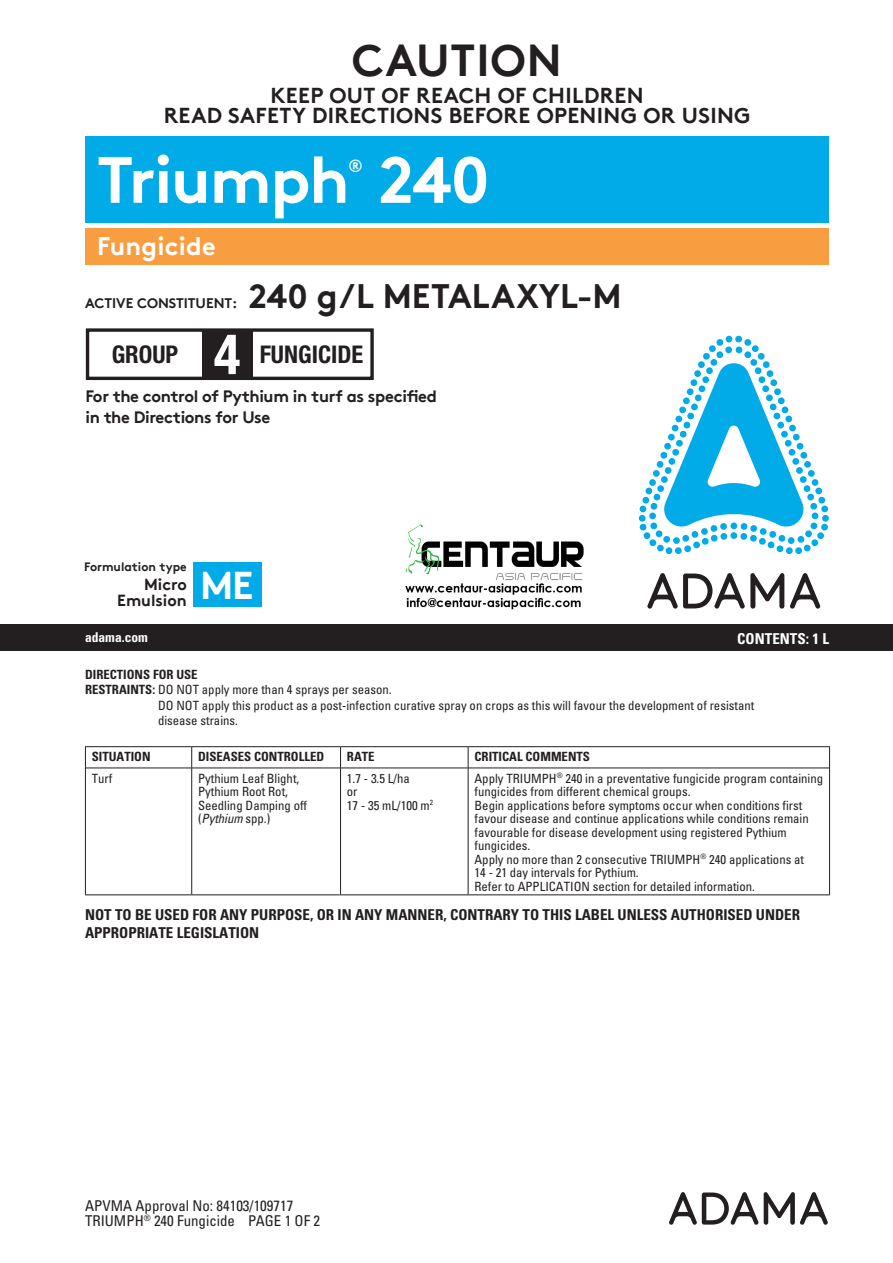
<style>
.page{position:relative;width:893px;height:1263px;background:#fff}
.page>*{position:absolute;margin:0;border:0;box-sizing:border-box;transform-origin:0 0}
.t1{font:700 65.25px "Brown TT";letter-spacing:-.02em;color:#fff}
.t2{font:700 condensed 55.5px "Helvetica Neue";color:#fff}
.t3{font:700 44.85px "Brown TT";letter-spacing:.02em;color:#231f20}
.t4{font:700 38.7px "Brown TT";color:#fff}
.t5{font:700 33.9px "Brown TT";color:#231f20}
.t6{font:700 25.35px "Brown TT";letter-spacing:.01em;color:#fff}
.t7{font:700 condensed 24.45px "Helvetica Neue";color:#231f20}
.t8{font:700 21.6px/20.1px "Brown TT";letter-spacing:.015em;color:#231f20;text-align:center}
.t9{font:700 17.7px "Brown TT";color:#fff}
.t10{font:700 16.5px/21px "Brown TT";letter-spacing:-.02em;color:#231f20}
.t11{font:700 16.05px/16px "Brown TT";color:#231f20;text-align:right}
.t12{font:700 condensed 15px/18px "Univers";color:#231f20}
.t13{font:700 condensed 15px "Univers";color:#fff}
.t14{font:condensed 14.85px/15.8px "Univers";color:#231f20}
.t15{font:700 13.95px "Brown TT";color:#231f20}
.t16{font:700 condensed 13.5px "Univers";color:#fff}
.t17{font:condensed 12.75px/13.5px "Univers";color:#231f20}
.t18{font:700 condensed 12.75px "Univers";color:#231f20}
.t19{font:700 12.15px "Brown TT";color:#231f20}
.s1{font-weight:700}
.s2{font-style:italic}
</style>
<div class="page">
<svg style="left:669px;top:1192px;width:89px;height:33px"></svg>
<svg style="left:764px;top:1192px;width:64px;height:33px"></svg>
<div style="left:0;top:625px;width:893px;height:26px;background:#231f20"></div>
<svg style="left:790px;top:573px;width:30px;height:36px"></svg>
<svg style="left:647px;top:573px;width:137px;height:36px"></svg>
<svg style="left:638px;top:335px;width:191px;height:219px"></svg>
<div style="left:202px;top:330px;width:50px;height:48px;background:#231f20"></div>
<div style="left:86px;top:328px;width:288px;height:52px;border:3px solid #231f20"></div>
<svg style="left:191px;top:747px;width:1px;height:21px"></svg>
<svg style="left:340px;top:747px;width:1px;height:21px"></svg>
<svg style="left:468px;top:747px;width:1px;height:21px"></svg>
<hr style="left:86px;top:768px;width:106px;height:1px;background:#231f20">
<hr style="left:192px;top:768px;width:149px;height:1px;background:#231f20">
<hr style="left:191px;top:768px;width:1px;height:126px;background:#231f20">
<hr style="left:341px;top:768px;width:127px;height:1px;background:#231f20">
<hr style="left:340px;top:768px;width:1px;height:126px;background:#231f20">
<hr style="left:468px;top:768px;width:361px;height:1px;background:#231f20">
<hr style="left:468px;top:768px;width:1px;height:126px;background:#231f20">
<hr style="left:85px;top:746px;width:107px;height:1px;background:#231f20">
<svg style="left:85px;top:747px;width:1px;height:21px"></svg>
<hr style="left:192px;top:746px;width:149px;height:1px;background:#231f20">
<hr style="left:341px;top:746px;width:127px;height:1px;background:#231f20">
<hr style="left:468px;top:746px;width:362px;height:1px;background:#231f20">
<svg style="left:829px;top:747px;width:1px;height:21px"></svg>
<hr style="left:85px;top:768px;width:1px;height:126px;background:#231f20">
<hr style="left:829px;top:768px;width:1px;height:126px;background:#231f20">
<hr style="left:85px;top:894px;width:107px;height:1px;background:#231f20">
<hr style="left:192px;top:894px;width:149px;height:1px;background:#231f20">
<hr style="left:341px;top:894px;width:127px;height:1px;background:#231f20">
<hr style="left:468px;top:894px;width:362px;height:1px;background:#231f20">
<div style="left:193px;top:562px;width:69px;height:44px;background:#00abe7"></div>
<div style="left:85px;top:136px;width:744px;height:86px;background:#00abe7"></div>
<div style="left:85px;top:228px;width:744px;height:36px;background:#f89d40"></div>
<img style="left:405px;top:525px;width:179px;height:84px">
<h3 class="t3" style="left:352px;top:33px;width:211px">CAUTION</h3>
<h3 class="t8" style="left:164px;top:85px;width:588px">KEEP OUT OF REACH OF CHILDREN<br>READ SAFETY DIRECTIONS BEFORE OPENING OR USING</h3>
<h1 class="t1" style="left:97px;top:140px;width:394px">Triumph 240</h1>
<h3 class="t9" style="left:348px;top:155px;width:16px">®</h3>
<h3 class="t6" style="left:97px;top:230px;width:120px">Fungicide</h3>
<p class="t15" style="left:85px;top:295px;width:154px">ACTIVE CONSTITUENT:</p>
<h3 class="t5" style="left:248px;top:276px;width:375px">240 g/L METALAXYL-M</h3>
<h3 class="t7" style="left:112px;top:340px;width:68px">GROUP</h3>
<h2 class="t2" style="left:214px;top:321px;width:28px">4</h2>
<h3 class="t7" style="left:260px;top:340px;width:105px">FUNGICIDE</h3>
<p class="t10" style="left:85px;top:386px;width:353px">For the control of Pythium in turf as specified in the Directions for Use</p>
<p class="t19" style="left:84px;top:559px;width:104px">Formulation type</p>
<p class="t11" style="left:117px;top:576px;width:71px">Micro<br>Emulsion</p>
<h3 class="t4" style="left:200px;top:562px;width:55px">ME</h3>
<p class="t16" style="left:85px;top:628px;width:64px">adama.com</p>
<p class="t13" style="left:737px;top:629px;width:93px">CONTENTS: 1 L</p>
<p class="t18" style="left:85px;top:667px;width:114px">DIRECTIONS FOR USE</p>
<p class="t17" style="left:85px;top:683px;width:308px"><span class="s1">RESTRAINTS:</span> DO NOT apply more than 4 sprays per season.</p>
<p class="t17" style="left:158px;top:698px;width:598px">DO NOT apply this product as a post-infection curative spray on crops as this will favour the development of resistant</p>
<p class="t17" style="left:158px;top:713px;width:82px">disease strains.</p>
<p class="t18" style="left:92px;top:748px;width:60px">SITUATION</p>
<p class="t18" style="left:198px;top:748px;width:128px">DISEASES CONTROLLED</p>
<p class="t18" style="left:347px;top:748px;width:29px">RATE</p>
<p class="t18" style="left:474px;top:748px;width:117px">CRITICAL COMMENTS</p>
<p class="t17" style="left:92px;top:771px;width:22px">Turf</p>
<p class="t17" style="left:198px;top:771px;width:111px">Pythium Leaf Blight,<br>Pythium Root Rot,<br>Seedling Damping off (<span class="s2">Pythium</span> spp.)</p>
<p class="t17" style="left:347px;top:771px;width:88px">1.7 - 3.5 L/ha<br>or<br>17 - 35 mL/100 m<sup>2</sup></p>
<p class="t17" style="left:474px;top:771px;width:350px">Apply TRIUMPH<sup>®</sup> 240 in a preventative fungicide program containing fungicides from different chemical groups.<br>Begin applications before symptoms occur when conditions first favour disease and continue applications while conditions remain favourable for disease development using registered Pythium fungicides.<br>Apply no more than 2 consecutive TRIUMPH<sup>®</sup> 240 applications at<br>14 - 21 day intervals for Pythium.<br>Refer to APPLICATION section for detailed information.</p>
<p class="t12" style="left:85px;top:905px;width:717px">NOT TO BE USED FOR ANY PURPOSE, OR IN ANY MANNER, CONTRARY TO THIS LABEL UNLESS AUTHORISED UNDER<br>APPROPRIATE LEGISLATION</p>
<p class="t14" style="left:85px;top:1197px;width:237px">APVMA Approval No: 84103/109717<br>TRIUMPH<sup>®</sup> 240 Fungicide PAGE 1 OF 2</p>
</div>
